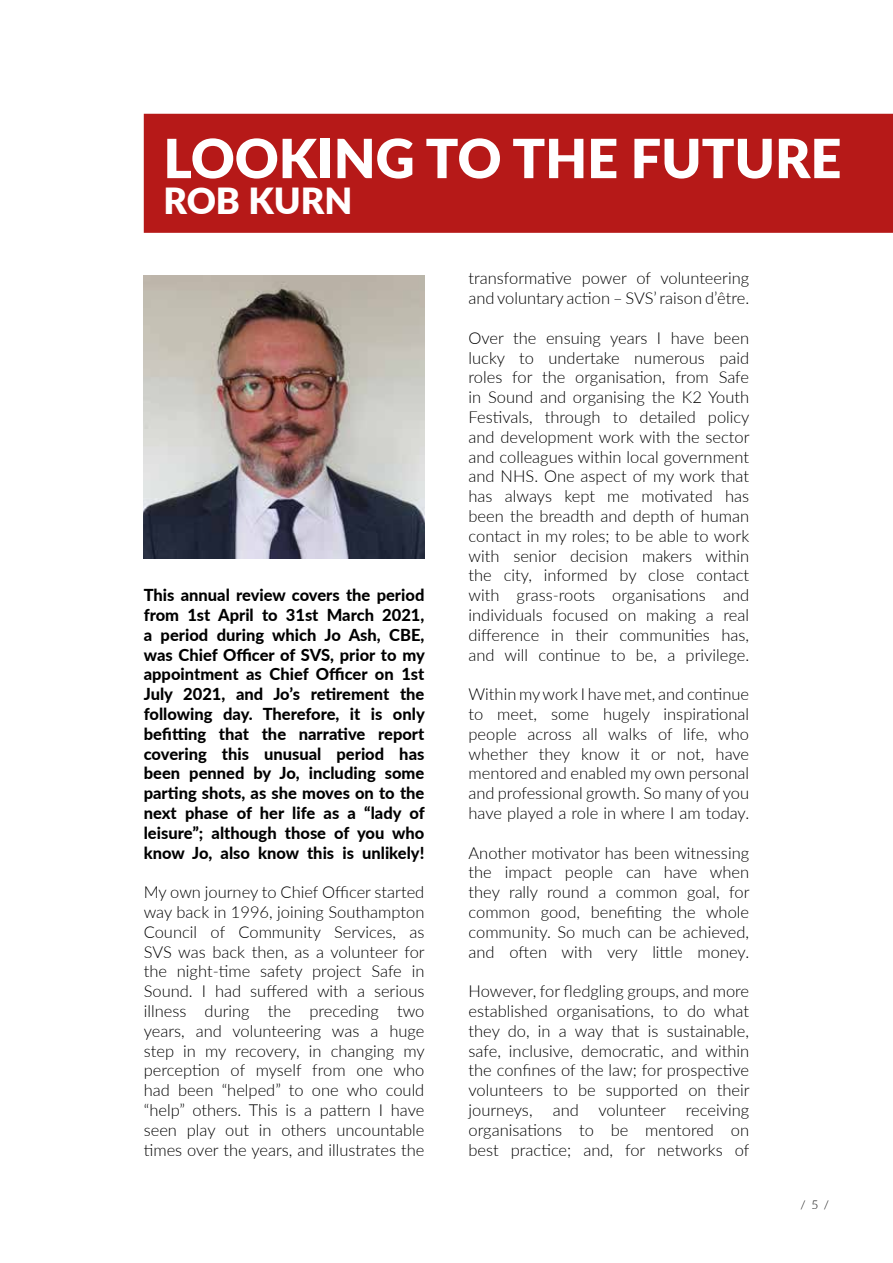
<style>
.page{position:relative;width:893px;height:1263px;background:#fff}
.page>*{position:absolute;margin:0;border:0;box-sizing:border-box;transform-origin:0 0}
.t1{font:900 54px "Lato";color:#fff}
.t2{font:900 36px "Lato";color:#fff}
.t3{font:300 16.5px/19.8px "Lato";color:#000;text-align:justify}
.t4{font:800 16.5px/19.8px "Lato";color:#000;text-align:justify}
.t5{font:300 12px "Lato";color:#000}
</style>
<div class="page">
<img style="left:144px;top:275px;width:280px;height:283px">
<div style="left:144px;top:114px;width:749px;height:119px;background:#b61918"></div>
<h1 class="t1" style="left:163px;top:118px;width:679px">LOOKING TO THE FUTURE</h1>
<h2 class="t2" style="left:163px;top:174px;width:190px">ROB KURN</h2>
<p class="t4" style="left:144px;top:584px;width:283px">This annual review covers the period from 1st April to 31st March 2021, a period during which Jo Ash, CBE, was Chief Officer of SVS, prior to my appointment as Chief Officer on 1st July 2021, and Jo’s retirement the following day. Therefore, it is only befitting that the narrative report covering this unusual period has been penned by Jo, including some parting shots, as she moves on to the next phase of her life as a “lady of leisure”; although those of you who know Jo, also know this is unlikely!</p>
<p class="t3" style="left:144px;top:882px;width:283px">My own journey to Chief Officer started way back in 1996, joining Southampton Council of Community Services, as SVS was back then, as a volunteer for the night-time safety project Safe in Sound. I had suffered with a serious illness during the preceding two years, and volunteering was a huge step in my recovery, in changing my perception of myself from one who had been “helped” to one who could “help” others. This is a pattern I have seen play out in others uncountable times over the years, and illustrates the</p>
<p class="t3" style="left:469px;top:268px;width:282px">transformative power of volunteering and voluntary action – SVS’ raison d’être.</p>
<p class="t3" style="left:469px;top:327px;width:283px">Over the ensuing years I have been lucky to undertake numerous paid roles for the organisation, from Safe in Sound and organising the K2 Youth Festivals, through to detailed policy and development work with the sector and colleagues within local government and NHS. One aspect of my work that has always kept me motivated has been the breadth and depth of human contact in my roles; to be able to work with senior decision makers within the city, informed by close contact with grass-roots organisations and individuals focused on making a real difference in their communities has, and will continue to be, a privilege.</p>
<p class="t3" style="left:469px;top:684px;width:282px">Within my work I have met, and continue to meet, some hugely inspirational people across all walks of life, who whether they know it or not, have mentored and enabled my own personal and professional growth. So many of you have played a role in where I am today.</p>
<p class="t3" style="left:469px;top:842px;width:282px">Another motivator has been witnessing the impact people can have when they rally round a common goal, for common good, benefiting the whole community. So much can be achieved, and often with very little money.</p>
<p class="t3" style="left:469px;top:981px;width:282px">However, for fledgling groups, and more established organisations, to do what they do, in a way that is sustainable, safe, inclusive, democratic, and within the confines of the law; for prospective volunteers to be supported on their journeys, and volunteer receiving organisations to be mentored on best practice; and, for networks of</p>
<p class="t5" style="left:800px;top:1196px;width:30px">/ 5 /</p>
</div>
